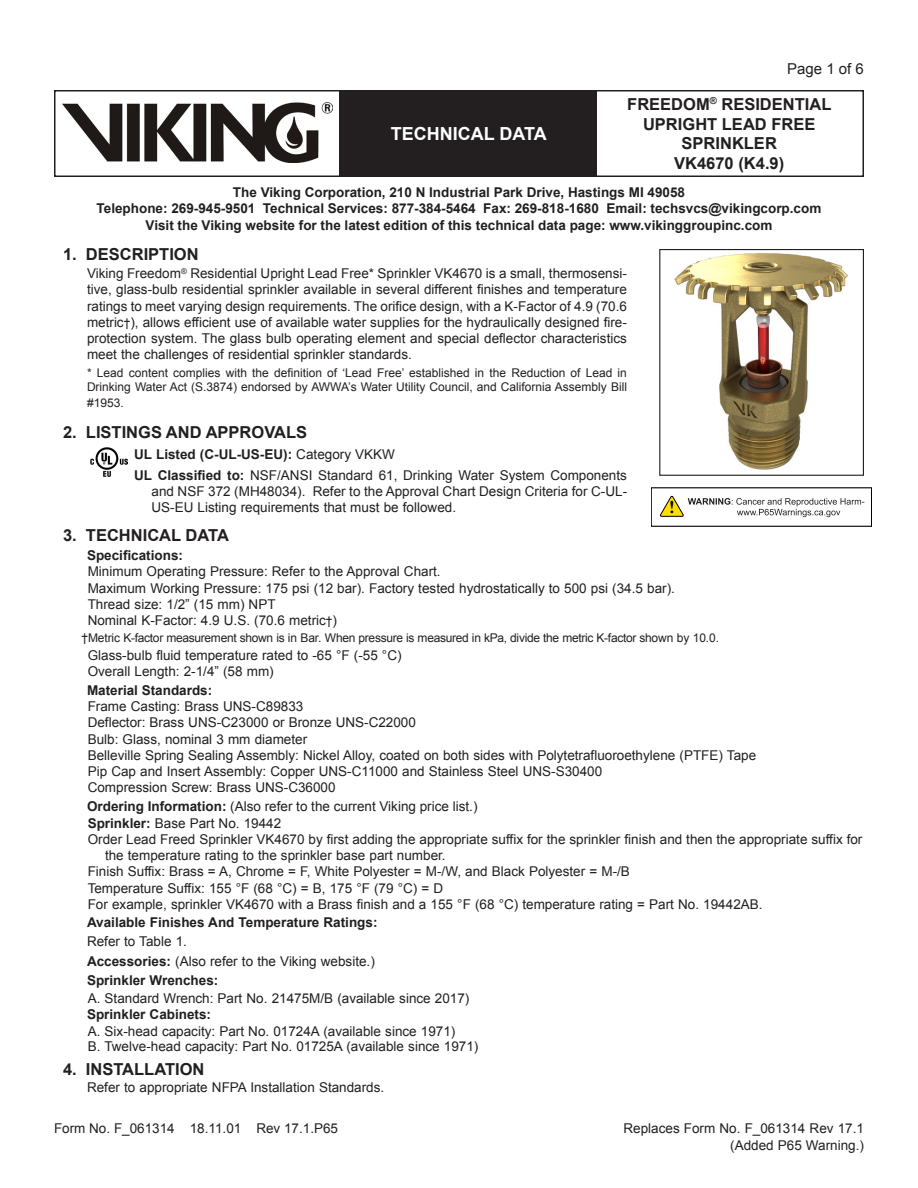
<style>
.page{position:relative;width:918px;height:1188px;background:#fff}
.page>*{position:absolute;margin:0;border:0;box-sizing:border-box;transform-origin:0 0}
.t1{font:700 18px "Arial";color:#fff}
.Heading{font:700 16.5px/19.8px "Arial";color:#231f20;text-align:center}
.t2{font:15px "Arial";color:#231f20}
.Technical_Data{font:13.5px/16.2px "Arial";color:#231f20;text-align:justify}
.Body_Text{font:13.5px/16.2px "Arial";color:#231f20;text-align:justify}
.Body_Text-2{font:700 13.5px/16.2px "Arial";color:#231f20;text-align:center}
.Heading_2{font:13.5px "Arial";color:#231f20}
.Footer-Replaces{font:13.5px "Arial";color:#231f20}
.Technical_Data-2{font:700 13.5px "Arial";color:#231f20}
.Heading_2-2{font:700 13.5px "Arial";color:#231f20}
.Body_Text-3{font:12px/14.4px "Arial";color:#231f20}
.Asterisk_2{font:12px "Arial";letter-spacing:-.025em;color:#231f20}
.s1{font-size:12px}
.s2{font-weight:400}
.s3{font-weight:700}
</style>
<div class="page">
<div style="left:54px;top:90px;width:810px;height:87px;border:2px solid #231f20"></div>
<div style="left:340px;top:91px;width:257px;height:85px;background:#231f20"></div>
<img style="left:63px;top:102px;width:269px;height:60px">
<div style="left:659px;top:249px;width:205px;height:227px;border:1px solid #231f20"></div>
<img style="left:674px;top:253px;width:174px;height:217px">
<img style="left:91px;top:447px;width:37px;height:30px">
<svg style="left:660px;top:495px;width:204px;height:22px"></svg>
<h1 class="t1" style="left:391px;top:121px;width:157px">TECHNICAL DATA</h1>
<p class="t2" style="left:787px;top:59px;width:78px">Page 1 of 6</p>
<p class="Heading" style="left:627px;top:95px;width:206px">FREEDOM<sup>®</sup> RESIDENTIAL<br>UPRIGHT LEAD FREE<br>SPRINKLER<br>VK4670 (K4.9)</p>
<p class="Body_Text-2" style="left:97px;top:185px;width:726px">The Viking Corporation, 210 N Industrial Park Drive, Hastings MI 49058<br>Telephone: 269-945-9501 Technical Services: 877-384-5464 Fax: 269-818-1680 Email: techsvcs@vikingcorp.com<br>Visit the Viking website for the latest edition of this technical data page: www.vikinggroupinc.com</p>
<p class="Heading" style="left:63px;top:245px;width:137px">1. DESCRIPTION</p>
<p class="Body_Text" style="left:87px;top:266px;width:541px">Viking Freedom<sup>®</sup> Residential Upright Lead Free* Sprinkler VK4670 is a small, thermosensi&shy;tive, glass-bulb residential sprinkler available in several different finishes and temperature ratings to meet varying design requirements. The orifice design, with a K-Factor of 4.9 (70.6 metric<span class="s1">†</span>), allows efficient use of available water supplies for the hydraulically designed fire&shy;protection system. The glass bulb operating element and special deflector characteristics meet the challenges of residential sprinkler standards.</p>
<p class="Body_Text-3" style="left:87px;top:366px;width:541px">* Lead content complies with the definition of ‘Lead Free’ established in the Reduction of Lead in<br>Drinking Water Act (S.3874) endorsed by AWWA’s Water Utility Council, and California Assembly Bill</p>
<p class="Body_Text-3" style="left:87px;top:396px;width:38px">#1953.</p>
<p class="Heading" style="left:63px;top:423px;width:246px">2. LISTINGS AND APPROVALS</p>
<p class="Technical_Data-2" style="left:134px;top:445px;width:262px">UL Listed (C-UL-US-EU): <span class="s2">Category VKKW</span></p>
<p class="Technical_Data" style="left:152px;top:467px;width:477px;text-indent:-17px"><span class="s3">UL Classified to:</span> NSF/ANSI Standard 61, Drinking Water System Components and NSF 372 (MH48034). Refer to the Approval Chart Design Criteria for C-UL-US-EU Listing requirements that must be followed.</p>
<p class="Heading" style="left:63px;top:526px;width:167px">3. TECHNICAL DATA</p>
<p class="Heading_2-2" style="left:87px;top:547px;width:98px">Specifications:</p>
<p class="Technical_Data" style="left:88px;top:564px;width:355px">Minimum Operating Pressure: Refer to the Approval Chart.</p>
<p class="Technical_Data" style="left:88px;top:580px;width:589px">Maximum Working Pressure: 175 psi (12 bar). Factory tested hydrostatically to 500 psi (34.5 bar).</p>
<p class="Technical_Data" style="left:88px;top:596px;width:189px">Thread size: 1/2” (15 mm) NPT</p>
<p class="Technical_Data" style="left:88px;top:612px;width:251px">Nominal K-Factor: 4.9 U.S. (70.6 metric<span class="s1">†</span>)</p>
<p class="Asterisk_2" style="left:81px;top:630px;width:639px">†Metric K-factor measurement shown is in Bar. When pressure is measured in kPa, divide the metric K-factor shown by 10.0.</p>
<p class="Technical_Data" style="left:88px;top:647px;width:315px">Glass-bulb fluid temperature rated to -65 °F (-55 °C)</p>
<p class="Technical_Data" style="left:88px;top:663px;width:188px">Overall Length: 2-1/4” (58 mm)</p>
<p class="Heading_2-2" style="left:87px;top:681px;width:127px">Material Standards:</p>
<p class="Technical_Data" style="left:88px;top:698px;width:217px">Frame Casting: Brass UNS-C89833</p>
<p class="Technical_Data" style="left:88px;top:715px;width:330px">Deflector: Brass UNS-C23000 or Bronze UNS-C22000</p>
<p class="Technical_Data" style="left:88px;top:731px;width:221px">Bulb: Glass, nominal 3 mm diameter</p>
<p class="Technical_Data" style="left:88px;top:747px;width:670px">Belleville Spring Sealing Assembly: Nickel Alloy, coated on both sides with Polytetrafluoroethylene (PTFE) Tape</p>
<p class="Technical_Data" style="left:88px;top:763px;width:516px">Pip Cap and Insert Assembly: Copper UNS-C11000 and Stainless Steel UNS-S30400</p>
<p class="Technical_Data" style="left:88px;top:779px;width:249px">Compression Screw: Brass UNS-C36000</p>
<p class="Heading_2" style="left:87px;top:798px;width:392px"><span class="s3">Ordering Information:</span> (Also refer to the current Viking price list.)</p>
<p class="Technical_Data" style="left:88px;top:815px;width:195px"><span class="s3">Sprinkler:</span> Base Part No. 19442</p>
<p class="Technical_Data" style="left:105px;top:831px;width:759px;text-indent:-17px">Order Lead Freed Sprinkler VK4670 by first adding the appropriate suffix for the sprinkler finish and then the appropriate suffix for the temperature rating to the sprinkler base part number.</p>
<p class="Technical_Data" style="left:88px;top:864px;width:544px">Finish Suffix: Brass = A, Chrome = F, White Polyester = M-/W, and Black Polyester = M-/B</p>
<p class="Technical_Data" style="left:88px;top:880px;width:357px">Temperature Suffix: 155 °F (68 °C) = B, 175 °F (79 °C) = D</p>
<p class="Technical_Data" style="left:88px;top:896px;width:676px">For example, sprinkler VK4670 with a Brass finish and a 155 °F (68 °C) temperature rating = Part No. 19442AB.</p>
<p class="Body_Text-2" style="left:87px;top:914px;width:292px">Available Finishes And Temperature Ratings:</p>
<p class="Body_Text" style="left:87px;top:933px;width:101px">Refer to Table 1.</p>
<p class="Body_Text" style="left:87px;top:953px;width:289px"><span class="s3">Accessories:</span> (Also refer to the Viking website.)</p>
<p class="Body_Text-2" style="left:87px;top:973px;width:133px">Sprinkler Wrenches:</p>
<p class="Technical_Data" style="left:88px;top:990px;width:383px">A. Standard Wrench: Part No. 21475M/B (available since 2017)</p>
<p class="Body_Text-2" style="left:87px;top:1007px;width:126px">Sprinkler Cabinets:</p>
<p class="Technical_Data" style="left:88px;top:1023px;width:369px">A. Six-head capacity: Part No. 01724A (available since 1971)</p>
<p class="Technical_Data" style="left:88px;top:1038px;width:392px">B. Twelve-head capacity: Part No. 01725A (available since 1971)</p>
<p class="Heading" style="left:63px;top:1060px;width:143px">4. INSTALLATION</p>
<p class="Body_Text" style="left:87px;top:1079px;width:299px">Refer to appropriate NFPA Installation Standards.</p>
<p class="Footer-Replaces" style="left:624px;top:1120px;width:242px">Replaces Form No. F_061314 Rev 17.1</p>
<p class="Footer-Replaces" style="left:730px;top:1136px;width:135px">(Added P65 Warning.)</p>
<p class="Body_Text" style="left:54px;top:1120px;width:286px">Form No. F_061314 18.11.01 Rev 17.1.P65</p>
</div>
